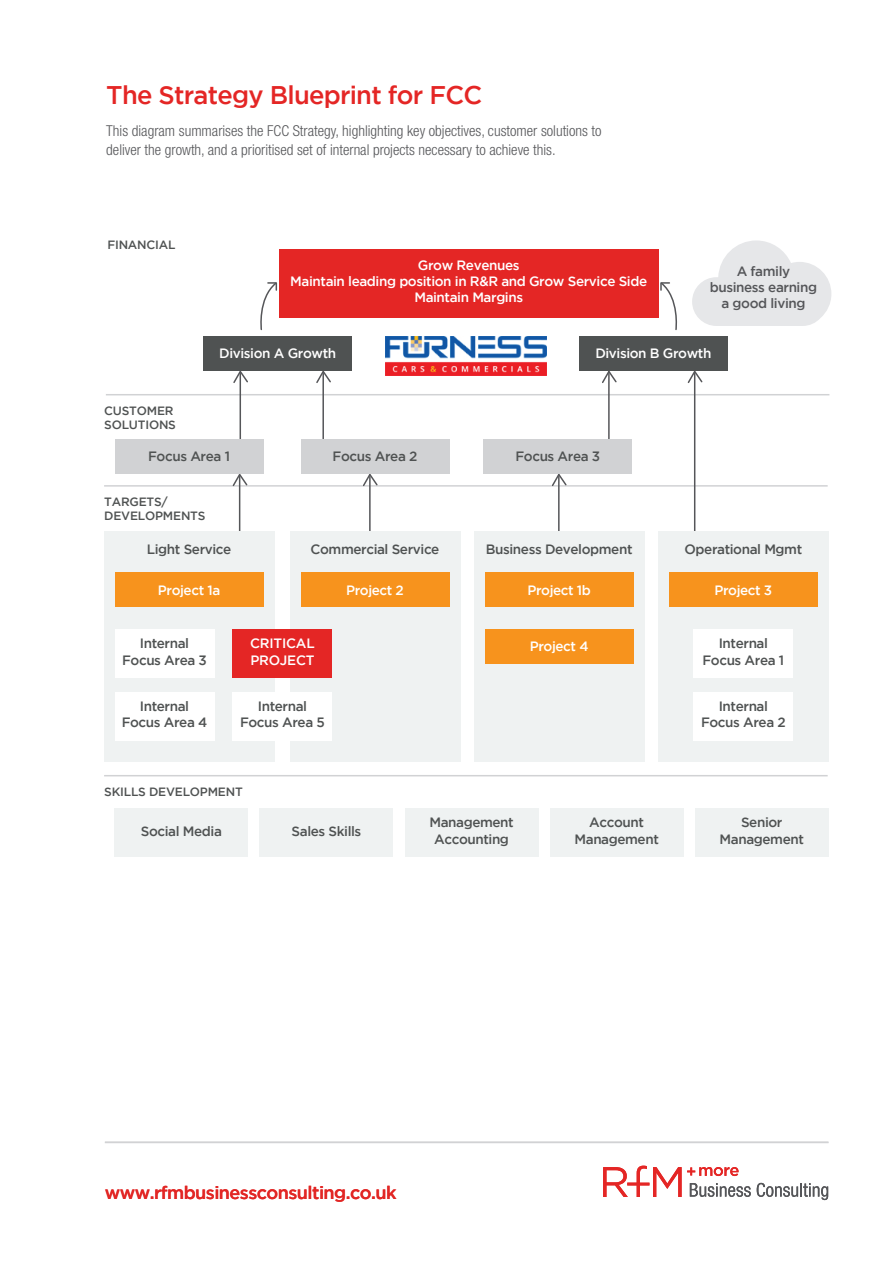
<style>
.page{position:relative;width:893px;height:1263px;background:#fff}
.page>*{position:absolute;margin:0;border:0;box-sizing:border-box;transform-origin:0 0}
.t1{font:500 25.5px "Gotham";letter-spacing:-.03em;color:#e42625}
.t2{font:500 18px "Gotham";letter-spacing:-.03em;color:#e22725}
.t3{font:300 condensed 15px/19.5px "Helvetica Neue";color:#555659}
.t4{font:500 13.5px/16.2px "Gotham";letter-spacing:-.03em;color:#4f5252;text-align:center}
.t5{font:500 13.5px/16.2px "Gotham";letter-spacing:-.03em;color:#fff;text-align:center}
.t6{font:500 13.5px/16.2px "Gotham";letter-spacing:-.03em;color:#555659;text-align:center}
.t7{font:500 12px/14.4px "Gotham";letter-spacing:-.015em;color:#4f5252}
</style>
<div class="page">
<hr style="left:106px;top:394px;width:723px;height:1px;background:#d1d2d4">
<hr style="left:104px;top:485px;width:724px;height:2px;background:#d1d2d4">
<hr style="left:104px;top:775px;width:724px;height:1px;background:#d1d2d4">
<svg style="left:692px;top:240px;width:139px;height:86px"></svg>
<svg style="left:660px;top:282px;width:17px;height:48px"></svg>
<svg style="left:260px;top:282px;width:18px;height:49px"></svg>
<hr style="left:240px;top:373px;width:1px;height:66px;background:#555659">
<svg style="left:232px;top:370px;width:17px;height:14px"></svg>
<hr style="left:239px;top:476px;width:1px;height:55px;background:#555659">
<svg style="left:231px;top:473px;width:18px;height:14px"></svg>
<hr style="left:369px;top:476px;width:2px;height:55px;background:#555659">
<svg style="left:362px;top:473px;width:17px;height:14px"></svg>
<hr style="left:558px;top:476px;width:2px;height:55px;background:#555659">
<svg style="left:550px;top:473px;width:18px;height:14px"></svg>
<hr style="left:322px;top:373px;width:2px;height:66px;background:#555659">
<svg style="left:315px;top:370px;width:17px;height:14px"></svg>
<hr style="left:608px;top:373px;width:2px;height:66px;background:#555659">
<svg style="left:601px;top:370px;width:17px;height:14px"></svg>
<hr style="left:694px;top:373px;width:1px;height:159px;background:#555659">
<svg style="left:686px;top:370px;width:18px;height:14px"></svg>
<div style="left:279px;top:249px;width:379px;height:69px;background:#e42625"></div>
<div style="left:203px;top:336px;width:149px;height:34px;background:#4f5252"></div>
<div style="left:115px;top:439px;width:149px;height:34px;background:#d1d2d4"></div>
<div style="left:115px;top:808px;width:133px;height:48px;background:#eff2f2"></div>
<div style="left:483px;top:439px;width:149px;height:34px;background:#d1d2d4"></div>
<div style="left:405px;top:808px;width:133px;height:48px;background:#eff2f2"></div>
<div style="left:550px;top:808px;width:133px;height:48px;background:#eff2f2"></div>
<div style="left:695px;top:808px;width:133px;height:48px;background:#eff2f2"></div>
<div style="left:301px;top:439px;width:148px;height:34px;background:#d1d2d4"></div>
<div style="left:260px;top:808px;width:133px;height:48px;background:#eff2f2"></div>
<div style="left:579px;top:336px;width:149px;height:34px;background:#4f5252"></div>
<img style="left:386px;top:336px;width:160px;height:39px">
<div style="left:104px;top:531px;width:170px;height:231px;background:#eff2f2"></div>
<div style="left:290px;top:531px;width:170px;height:231px;background:#eff2f2"></div>
<div style="left:474px;top:531px;width:170px;height:231px;background:#eff2f2"></div>
<div style="left:658px;top:531px;width:170px;height:231px;background:#eff2f2"></div>
<div style="left:115px;top:573px;width:149px;height:34px;background:#f7931d"></div>
<div style="left:301px;top:573px;width:148px;height:34px;background:#f7931d"></div>
<div style="left:485px;top:573px;width:149px;height:34px;background:#f7931d"></div>
<div style="left:485px;top:629px;width:149px;height:34px;background:#f7931d"></div>
<div style="left:669px;top:573px;width:149px;height:34px;background:#f7931d"></div>
<div style="left:115px;top:629px;width:99px;height:49px;background:#fff"></div>
<div style="left:694px;top:629px;width:99px;height:49px;background:#fff"></div>
<div style="left:115px;top:692px;width:99px;height:48px;background:#fff"></div>
<div style="left:694px;top:692px;width:99px;height:48px;background:#fff"></div>
<div style="left:233px;top:692px;width:99px;height:48px;background:#fff"></div>
<div style="left:233px;top:629px;width:99px;height:49px;background:#e42625"></div>
<hr style="left:105px;top:1141px;width:723px;height:2px;background:#d1d2d4">
<svg style="left:603px;top:1166px;width:148px;height:31px"></svg>
<svg style="left:757px;top:1183px;width:71px;height:17px"></svg>
<h1 class="t1" style="left:106px;top:80px;width:377px">The Strategy Blueprint for FCC</h1>
<p class="t3" style="left:106px;top:121px;width:497px">This diagram summarises the FCC Strategy, highlighting key objectives, customer solutions to deliver the growth, and a prioritised set of internal projects necessary to achieve this.</p>
<p class="t7" style="left:107px;top:237px;width:70px">FINANCIAL</p>
<p class="t7" style="left:104px;top:403px;width:73px">CUSTOMER<br>SOLUTIONS</p>
<p class="t5" style="left:290px;top:257px;width:358px">Grow Revenues<br>Maintain leading position in R&amp;R and Grow Service Side<br>Maintain Margins</p>
<p class="t6" style="left:710px;top:263px;width:109px">A family business earning a good living</p>
<p class="t5" style="left:219px;top:345px;width:119px">Division A Growth</p>
<p class="t5" style="left:595px;top:345px;width:118px">Division B Growth</p>
<p class="t4" style="left:148px;top:448px;width:83px">Focus Area 1</p>
<p class="t7" style="left:104px;top:494px;width:103px">TARGETS/<br>DEVELOPMENTS</p>
<p class="t4" style="left:147px;top:541px;width:86px">Light Service</p>
<p class="t4" style="left:333px;top:448px;width:86px">Focus Area 2</p>
<p class="t4" style="left:515px;top:448px;width:86px">Focus Area 3</p>
<p class="t4" style="left:311px;top:541px;width:130px">Commercial Service</p>
<p class="t4" style="left:486px;top:541px;width:148px">Business Development</p>
<p class="t4" style="left:684px;top:541px;width:119px">Operational Mgmt</p>
<p class="t5" style="left:158px;top:581px;width:64px">Project 1a</p>
<p class="t5" style="left:346px;top:581px;width:59px">Project 2</p>
<p class="t5" style="left:527px;top:581px;width:65px">Project 1b</p>
<p class="t5" style="left:714px;top:581px;width:59px">Project 3</p>
<p class="t4" style="left:122px;top:635px;width:86px">Internal<br>Focus Area 3</p>
<p class="t4" style="left:702px;top:635px;width:83px">Internal<br>Focus Area 1</p>
<p class="t4" style="left:122px;top:698px;width:87px">Internal<br>Focus Area 4</p>
<p class="t4" style="left:701px;top:698px;width:86px">Internal<br>Focus Area 2</p>
<p class="t5" style="left:250px;top:635px;width:66px;text-align:left">CRITICAL<br>PROJECT</p>
<p class="t5" style="left:530px;top:638px;width:60px">Project 4</p>
<p class="t4" style="left:240px;top:698px;width:86px">Internal<br>Focus Area 5</p>
<p class="t7" style="left:104px;top:784px;width:140px">SKILLS DEVELOPMENT</p>
<p class="t4" style="left:141px;top:823px;width:83px">Social Media</p>
<p class="t4" style="left:292px;top:823px;width:71px">Sales Skills</p>
<p class="t4" style="left:429px;top:814px;width:86px">Management<br>Accounting</p>
<p class="t4" style="left:574px;top:814px;width:86px">Account<br>Management</p>
<p class="t4" style="left:720px;top:814px;width:86px">Senior<br>Management</p>
<h2 class="t2" style="left:105px;top:1183px;width:293px">www.rfmbusinessconsulting.co.uk</h2>
</div>
